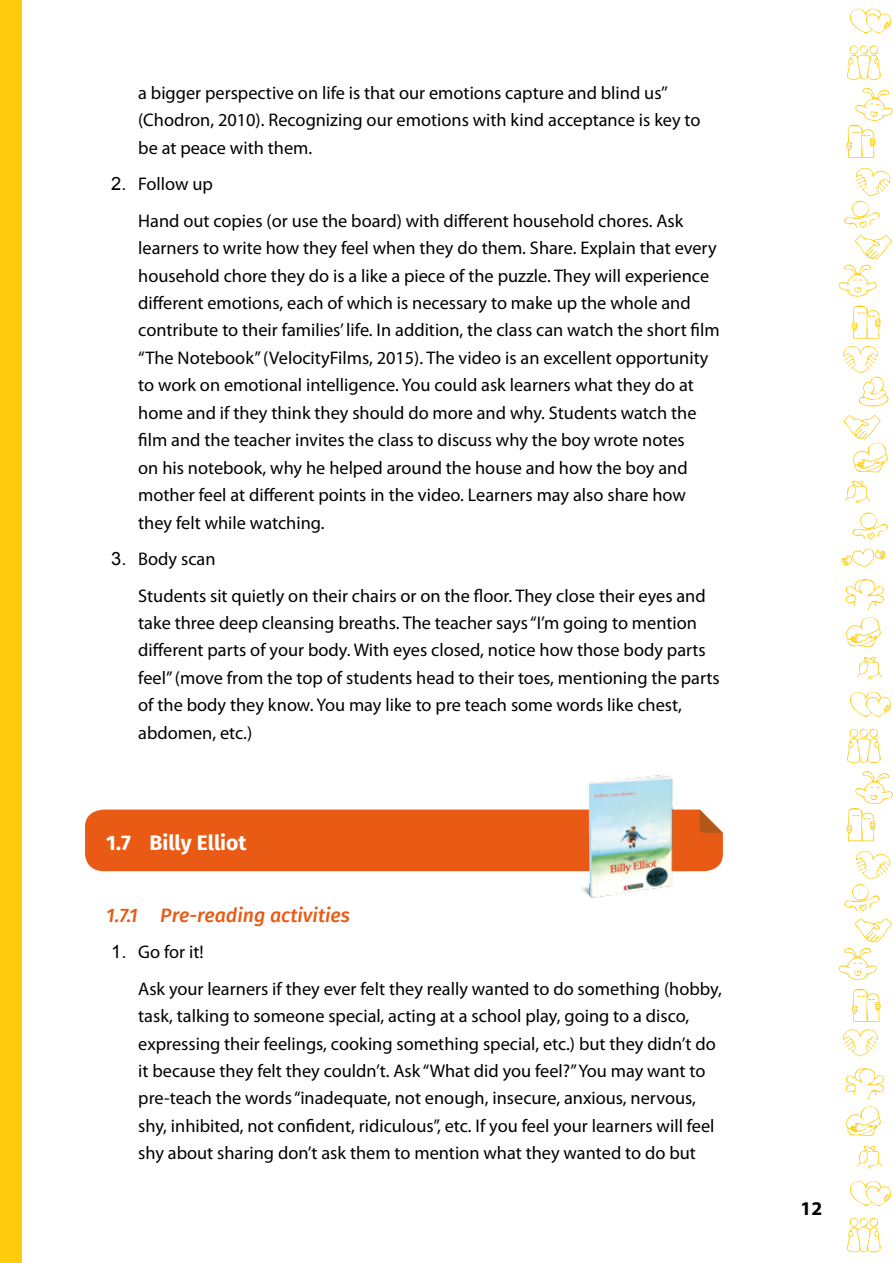
<style>
.page{position:relative;width:893px;height:1263px;background:#fff}
.page>*{position:absolute;margin:0;border:0;box-sizing:border-box;transform-origin:0 0}
.t1{font:700 21px "Fira Sans";color:#fff}
.t2{font:italic 500 19.5px "Fira Sans";color:#e95a14}
.t3{font:700 19.5px "Myriad Pro";color:#000}
.t4{font:18.3px/27.5px "Myriad Pro";color:#000}
.s1{font-family:"Arial"}
</style>
<div class="page">
<div style="left:0;top:0;width:21px;height:1263px;background:#fecc0b"></div>
<svg style="left:850px;top:8px;width:41px;height:26px"></svg>
<svg style="left:850px;top:692px;width:41px;height:25px"></svg>
<svg style="left:850px;top:1181px;width:41px;height:25px"></svg>
<svg style="left:857px;top:656px;width:25px;height:24px"></svg>
<svg style="left:857px;top:1146px;width:25px;height:23px"></svg>
<svg style="left:846px;top:87px;width:47px;height:71px"></svg>
<svg style="left:846px;top:771px;width:47px;height:70px"></svg>
<svg style="left:839px;top:235px;width:53px;height:62px"></svg>
<svg style="left:839px;top:918px;width:53px;height:62px"></svg>
<svg style="left:841px;top:548px;width:45px;height:19px"></svg>
<svg style="left:843px;top:415px;width:45px;height:57px"></svg>
<svg style="left:845px;top:579px;width:39px;height:68px"></svg>
<svg style="left:845px;top:1068px;width:39px;height:68px"></svg>
<svg style="left:843px;top:305px;width:46px;height:102px"></svg>
<svg style="left:843px;top:988px;width:38px;height:68px"></svg>
<svg style="left:847px;top:45px;width:34px;height:35px"></svg>
<svg style="left:847px;top:728px;width:34px;height:36px"></svg>
<svg style="left:847px;top:1218px;width:34px;height:35px"></svg>
<svg style="left:844px;top:167px;width:47px;height:61px"></svg>
<svg style="left:844px;top:851px;width:47px;height:60px"></svg>
<svg style="left:845px;top:480px;width:43px;height:60px"></svg>
<div style="left:85px;top:809px;width:638px;height:62px;background:#e95a14"></div>
<img style="left:577px;top:774px;width:98px;height:124px">
<p class="t4" style="left:138px;top:79px;width:564px">a bigger perspective on life is that our emotions capture and blind us’’ (Chodron, 2010). Recognizing our emotions with kind acceptance is key to be at peace with them.</p>
<p class="t4" style="left:138px;top:165px;width:546px;line-height:36.5px;text-indent:-27px"><span class="s1">2.</span> Follow up<br>Hand out copies (or use the board) with different household chores. Ask</p>
<p class="t4" style="left:138px;top:234px;width:583px">learners to write how they feel when they do them. Share. Explain that every household chore they do is a like a piece of the puzzle. They will experience different emotions, each of which is necessary to make up the whole and contribute to their families’ life. In addition, the class can watch the short film “The Notebook” (VelocityFilms, 2015). The video is an excellent opportunity to work on emotional intelligence. You could ask learners what they do at home and if they think they should do more and why. Students watch the film and the teacher invites the class to discuss why the boy wrote notes<br>on his notebook, why he helped around the house and how the boy and mother feel at different points in the video. Learners may also share how they felt while watching.</p>
<p class="t4" style="left:138px;top:540px;width:569px;line-height:36.5px;text-indent:-27px"><span class="s1">3.</span> Body scan<br>Students sit quietly on their chairs or on the floor. They close their eyes and</p>
<p class="t4" style="left:138px;top:609px;width:583px">take three deep cleansing breaths. The teacher says “I’m going to mention different parts of your body. With eyes closed, notice how those body parts feel” (move from the top of students head to their toes, mentioning the parts of the body they know. You may like to pre teach some words like chest, abdomen, etc.)</p>
<p class="t1" style="left:106px;top:825px;width:142px">1.7 Billy Elliot</p>
<p class="t2" style="left:106px;top:899px;width:245px">1.7.1 Pre-reading activities</p>
<p class="t4" style="left:138px;top:933px;width:585px;line-height:36.5px;text-indent:-27px"><span class="s1">1.</span> Go for it!<br>Ask your learners if they ever felt they really wanted to do something (hobby,</p>
<p class="t4" style="left:138px;top:1002px;width:579px">task, talking to someone special, acting at a school play, going to a disco, expressing their feelings, cooking something special, etc.) but they didn’t do it because they felt they couldn’t. Ask “What did you feel?” You may want to pre-teach the words “inadequate, not enough, insecure, anxious, nervous, shy, inhibited, not confident, ridiculous”, etc. If you feel your learners will feel shy about sharing don’t ask them to mention what they wanted to do but</p>
<p class="t3" style="left:800px;top:1195px;width:23px">12</p>
</div>
